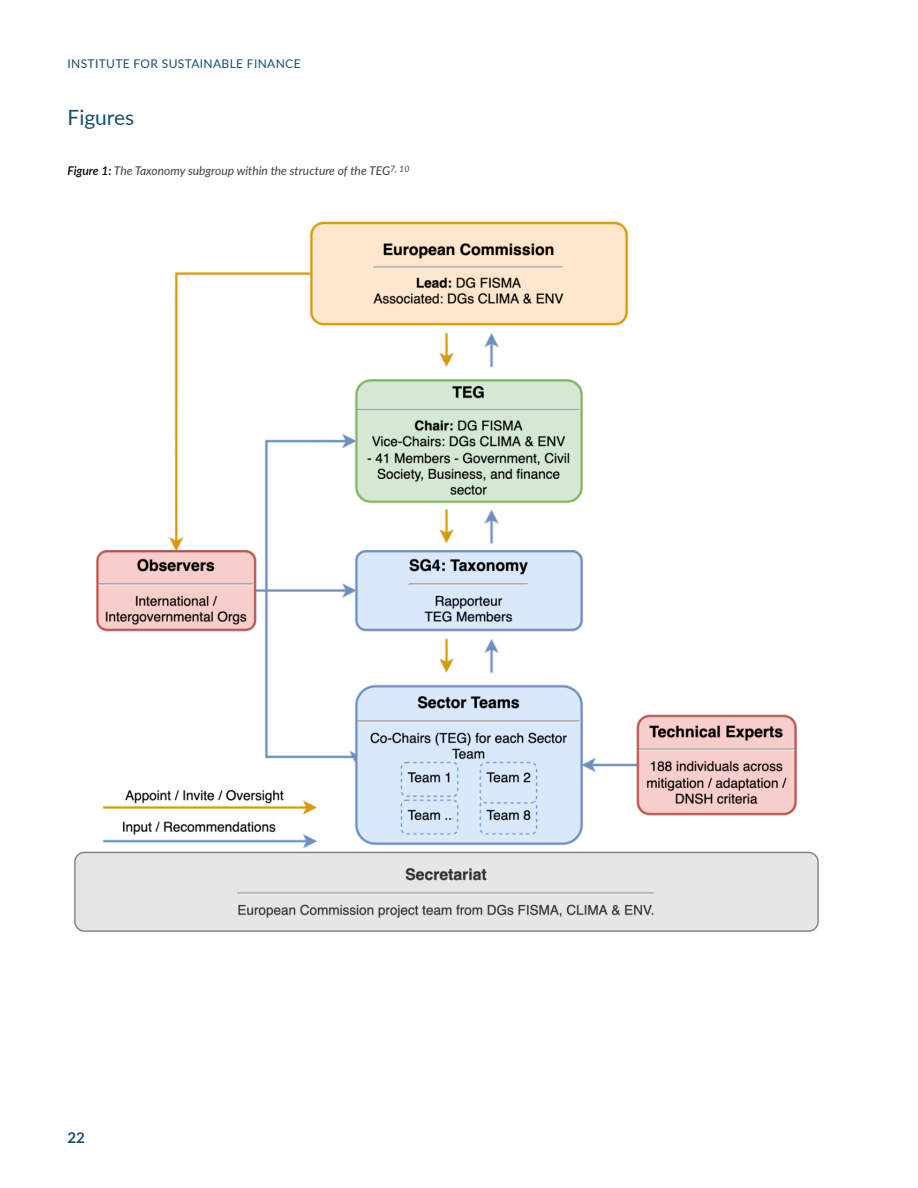
<style>
.page{position:relative;width:918px;height:1188px;background:#fff}
.page>*{position:absolute;margin:0;border:0;box-sizing:border-box;transform-origin:0 0}
.t1{font:21px "Lato";color:#184f6e}
.t2{font:700 15px "Lato";color:#184f6e}
.t3{font:italic 12px "Lato";color:#404042}
.t4{font:12px "Lato";letter-spacing:.03em;color:#184f6e}
.s1{font-weight:600;color:#000}
</style>
<div class="page">
<img style="left:74px;top:221px;width:745px;height:711px">
<p class="t4" style="left:68px;top:55px;width:235px">INSTITUTE FOR SUSTAINABLE FINANCE</p>
<h1 class="t1" style="left:68px;top:102px;width:68px">Figures</h1>
<p class="t3" style="left:68px;top:163px;width:343px"><span class="s1">Figure 1:</span> The Taxonomy subgroup within the structure of the TEG<sup>7,</sup> <sup>10</sup></p>
<p class="t2" style="left:68px;top:1126px;width:19px">22</p>
</div>
